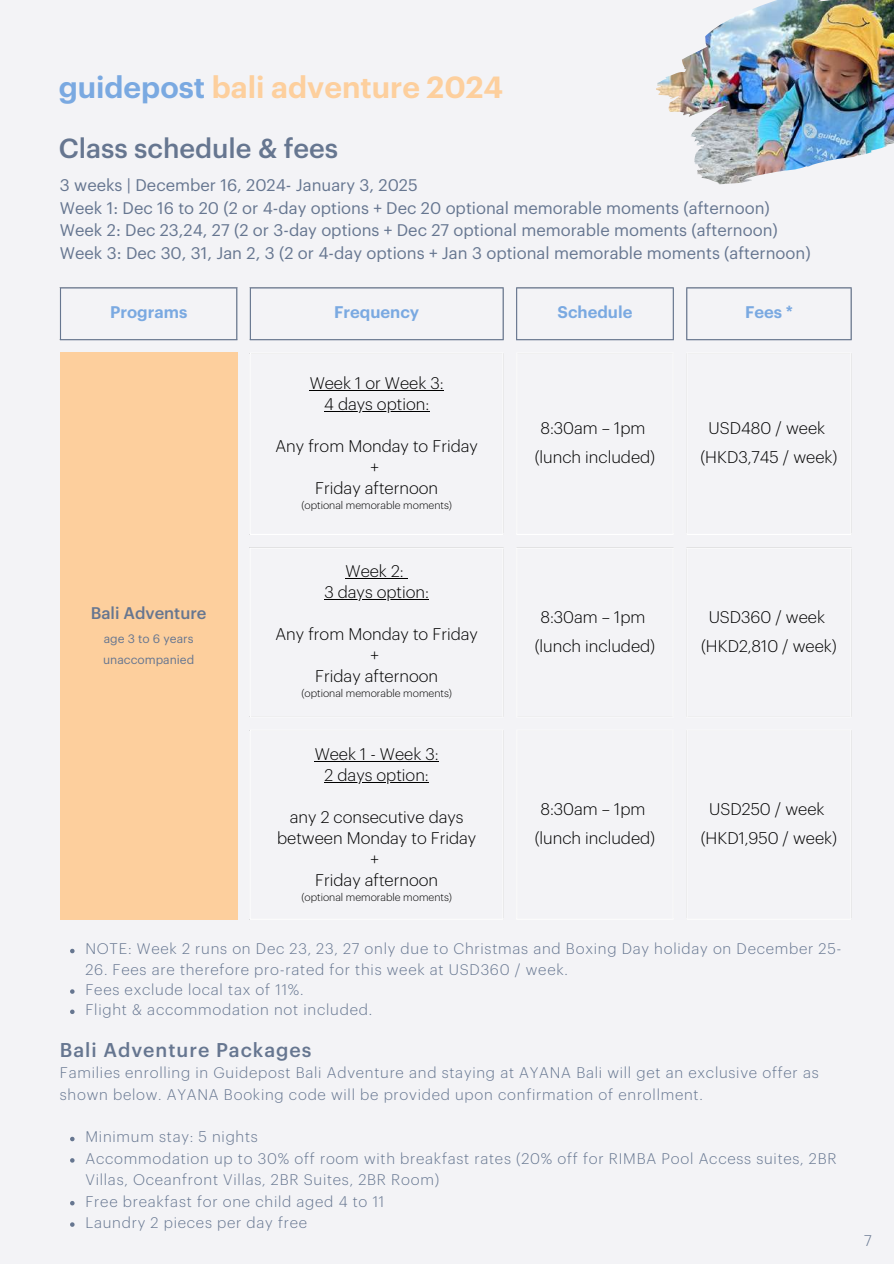
<style>
.page{position:relative;width:894px;height:1264px;background:#fff}
.page>*{position:absolute;margin:0;border:0;box-sizing:border-box;transform-origin:0 0}
.t1{font:600 30px "Graphik";color:#fdcf9d}
.t2{font:500 27px "Graphik";color:#667690}
.t3{font:500 19.5px "Graphik";letter-spacing:.05em;color:#667690}
.t4{font:300 16.5px/21px "Graphik";color:#000;text-align:center}
.t5{font:16.5px/22.5px "Graphik";color:#667690}
.t6{font:600 16.5px "Graphik";color:#7aa9e1}
.t7{font:500 16.5px "Graphik";color:#667690}
.t8{font:300 15px/21.3px "Graphik";letter-spacing:.05em;color:#667690}
.t9{font:12px/21px "Graphik";color:#667690}
.t10{font:300 10.5px "Graphik";color:#000}
.s1{color:#7aa9e1}
</style>
<div class="page">
<div style="left:0;top:0;width:893px;height:1263px;background:#f3f3f6"></div>
<img style="left:656px;top:0;width:237px;height:184px">
<svg style="left:60px;top:287px;width:791px;height:632px"></svg>
<div style="left:60px;top:352px;width:177px;height:567px;background:#fdcf9d"></div>
<hr style="left:309px;top:389px;width:134px;height:1px;background:#000">
<hr style="left:324px;top:410px;width:105px;height:1px;background:#000">
<hr style="left:345px;top:578px;width:59px;height:1px;background:#000">
<hr style="left:324px;top:599px;width:105px;height:1px;background:#000">
<hr style="left:314px;top:760px;width:124px;height:1px;background:#000">
<hr style="left:324px;top:781px;width:105px;height:1px;background:#000">
<hr style="left:60px;top:288px;width:1px;height:51px;background:#667690">
<hr style="left:236px;top:288px;width:1px;height:51px;background:#667690">
<hr style="left:60px;top:287px;width:177px;height:1px;background:#667690">
<hr style="left:60px;top:339px;width:177px;height:1px;background:#667690">
<hr style="left:250px;top:288px;width:1px;height:51px;background:#667690">
<hr style="left:502px;top:288px;width:1px;height:51px;background:#667690">
<hr style="left:250px;top:287px;width:253px;height:1px;background:#667690">
<hr style="left:250px;top:339px;width:253px;height:1px;background:#667690">
<hr style="left:516px;top:288px;width:1px;height:51px;background:#667690">
<hr style="left:672px;top:288px;width:1px;height:51px;background:#667690">
<hr style="left:516px;top:287px;width:157px;height:1px;background:#667690">
<hr style="left:516px;top:339px;width:157px;height:1px;background:#667690">
<hr style="left:686px;top:288px;width:1px;height:51px;background:#667690">
<hr style="left:850px;top:288px;width:1px;height:51px;background:#667690">
<hr style="left:686px;top:287px;width:165px;height:1px;background:#667690">
<hr style="left:686px;top:339px;width:165px;height:1px;background:#667690">
<hr style="left:250px;top:354px;width:1px;height:180px;background:#fff">
<hr style="left:502px;top:354px;width:1px;height:180px;background:#fff">
<hr style="left:250px;top:352px;width:253px;height:2px;background:#fff">
<hr style="left:250px;top:534px;width:253px;height:1px;background:#fff">
<hr style="left:516px;top:354px;width:1px;height:180px;background:#fff">
<hr style="left:672px;top:354px;width:1px;height:180px;background:#fff">
<hr style="left:516px;top:352px;width:157px;height:2px;background:#fff">
<hr style="left:516px;top:534px;width:157px;height:1px;background:#fff">
<hr style="left:686px;top:354px;width:1px;height:180px;background:#fff">
<hr style="left:850px;top:354px;width:1px;height:180px;background:#fff">
<hr style="left:686px;top:352px;width:165px;height:2px;background:#fff">
<hr style="left:686px;top:534px;width:165px;height:1px;background:#fff">
<hr style="left:250px;top:548px;width:1px;height:168px;background:#fff">
<hr style="left:502px;top:548px;width:1px;height:168px;background:#fff">
<hr style="left:250px;top:547px;width:253px;height:1px;background:#fff">
<hr style="left:250px;top:716px;width:253px;height:1px;background:#fff">
<hr style="left:516px;top:548px;width:1px;height:168px;background:#fff">
<hr style="left:672px;top:548px;width:1px;height:168px;background:#fff">
<hr style="left:516px;top:547px;width:157px;height:1px;background:#fff">
<hr style="left:516px;top:716px;width:157px;height:1px;background:#fff">
<hr style="left:686px;top:548px;width:1px;height:168px;background:#fff">
<hr style="left:850px;top:548px;width:1px;height:168px;background:#fff">
<hr style="left:686px;top:547px;width:165px;height:1px;background:#fff">
<hr style="left:686px;top:716px;width:165px;height:1px;background:#fff">
<hr style="left:250px;top:730px;width:1px;height:188px;background:#fff">
<hr style="left:502px;top:730px;width:1px;height:188px;background:#fff">
<hr style="left:250px;top:729px;width:253px;height:1px;background:#fff">
<hr style="left:250px;top:918px;width:253px;height:1px;background:#fff">
<hr style="left:516px;top:730px;width:1px;height:188px;background:#fff">
<hr style="left:672px;top:730px;width:1px;height:188px;background:#fff">
<hr style="left:516px;top:729px;width:157px;height:1px;background:#fff">
<hr style="left:516px;top:918px;width:157px;height:1px;background:#fff">
<hr style="left:686px;top:730px;width:1px;height:188px;background:#fff">
<hr style="left:850px;top:730px;width:1px;height:188px;background:#fff">
<hr style="left:686px;top:729px;width:165px;height:1px;background:#fff">
<hr style="left:686px;top:918px;width:165px;height:1px;background:#fff">
<svg style="left:70px;top:948px;width:5px;height:5px"></svg>
<svg style="left:70px;top:989px;width:5px;height:4px"></svg>
<svg style="left:70px;top:1009px;width:5px;height:5px"></svg>
<svg style="left:70px;top:1136px;width:5px;height:5px"></svg>
<svg style="left:70px;top:1158px;width:5px;height:4px"></svg>
<svg style="left:70px;top:1201px;width:5px;height:4px"></svg>
<svg style="left:70px;top:1222px;width:5px;height:4px"></svg>
<h1 class="t1" style="left:59px;top:73px;width:446px"><span class="s1">guidepost</span> bali adventure 2024</h1>
<h2 class="t2" style="left:59px;top:136px;width:281px">Class schedule &amp; fees</h2>
<p class="t5" style="left:60px;top:175px;width:752px">3 weeks | December 16, 2024- January 3, 2025<br>Week 1: Dec 16 to 20 (2 or 4-day options + Dec 20 optional memorable moments (afternoon)<br>Week 2: Dec 23,24, 27 (2 or 3-day options + Dec 27 optional memorable moments (afternoon)<br>Week 3: Dec 30, 31, Jan 2, 3 (2 or 4-day options + Jan 3 optional memorable moments (afternoon)</p>
<p class="t6" style="left:110px;top:305px;width:79px">Programs</p>
<p class="t6" style="left:334px;top:305px;width:87px">Frequency</p>
<p class="t6" style="left:557px;top:305px;width:76px">Schedule</p>
<p class="t6" style="left:744px;top:305px;width:49px">Fees *</p>
<p class="t7" style="left:91px;top:605px;width:117px">Bali Adventure</p>
<p class="t9" style="left:103px;top:628px;width:93px">age 3 to 6 years unaccompanied</p>
<p class="t4" style="left:309px;top:373px;width:136px">Week 1 or Week 3:<br>4 days option:</p>
<p class="t4" style="left:275px;top:436px;width:204px">Any from Monday to Friday +<br>Friday afternoon</p>
<p class="t10" style="left:301px;top:500px;width:152px">(optional memorable moments)</p>
<p class="t4" style="left:324px;top:561px;width:106px">Week 2:<br>3 days option:</p>
<p class="t4" style="left:275px;top:624px;width:204px">Any from Monday to Friday +<br>Friday afternoon</p>
<p class="t10" style="left:301px;top:688px;width:152px">(optional memorable moments)</p>
<p class="t4" style="left:314px;top:744px;width:126px">Week 1 - Week 3:<br>2 days option:</p>
<p class="t4" style="left:277px;top:807px;width:201px">any 2 consecutive days between Monday to Friday +<br>Friday afternoon</p>
<p class="t10" style="left:301px;top:892px;width:152px">(optional memorable moments)</p>
<p class="t4" style="left:534px;top:415px;width:122px;line-height:29px">8:30am – 1pm (lunch included)</p>
<p class="t4" style="left:700px;top:415px;width:139px;line-height:29px">USD480 / week (HKD3,745 / week)</p>
<p class="t4" style="left:534px;top:603px;width:122px;line-height:29px">8:30am – 1pm (lunch included)</p>
<p class="t4" style="left:700px;top:603px;width:137px;line-height:29px">USD360 / week (HKD2,810 / week)</p>
<p class="t4" style="left:534px;top:795px;width:122px;line-height:29px">8:30am – 1pm (lunch included)</p>
<p class="t4" style="left:700px;top:795px;width:138px;line-height:29px">USD250 / week (HKD1,950 / week)</p>
<p class="t8" style="left:85px;top:939px;width:757px">NOTE: Week 2 runs on Dec 23, 23, 27 only due to Christmas and Boxing Day holiday on December 25-</p>
<p class="t8" style="left:85px;top:959px;width:484px;line-height:20.2px">26. Fees are therefore pro-rated for this week at USD360 / week.<br>Fees exclude local tax of 11%.<br>Flight &amp; accommodation not included.</p>
<h3 class="t3" style="left:60px;top:1041px;width:253px">Bali Adventure Packages</h3>
<p class="t8" style="left:60px;top:1062px;width:760px">Families enrolling in Guidepost Bali Adventure and staying at AYANA Bali will get an exclusive offer as shown below. AYANA Booking code will be provided upon confirmation of enrollment.</p>
<p class="t8" style="left:85px;top:1127px;width:752px">Minimum stay: 5 nights<br>Accommodation up to 30% off room with breakfast rates (20% off for RIMBA Pool Access suites, 2BR Villas, Oceanfront Villas, 2BR Suites, 2BR Room)<br>Free breakfast for one child aged 4 to 11<br>Laundry 2 pieces per day free</p>
<p class="t8" style="left:863px;top:1230px;width:9px">7</p>
</div>
